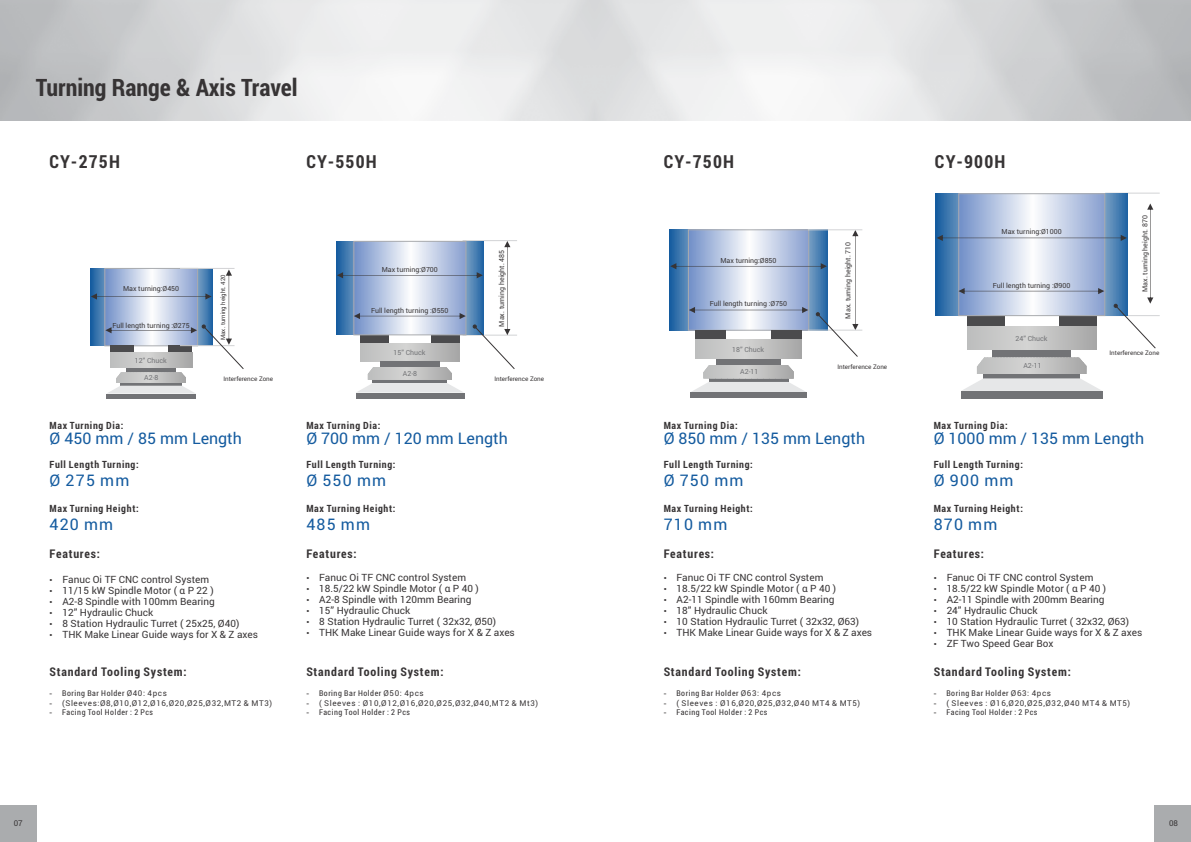
<style>
.page{position:relative;width:1191px;height:842px;background:#fff}
.page>*{position:absolute;margin:0;border:0;box-sizing:border-box;transform-origin:0 0}
.t1{font:700 24px "Roboto Condensed";color:#373435}
.t2{font:700 18px "Roboto Condensed";letter-spacing:.065em;color:#373435}
.t3{font:16px "Roboto";color:#145b9f}
.t4{font:700 12px "Roboto Condensed";letter-spacing:.065em;color:#373435}
.t5{font:10px "Roboto";color:#373435}
.t6{font:700 10px "Roboto Condensed";letter-spacing:.065em;color:#373435}
.t7{font:8px "Roboto Condensed";letter-spacing:.065em;color:#373435}
.t8{font:8px "Roboto";letter-spacing:.075em;color:#373435}
.t9{font:7px "Roboto";color:#373435}
.t10{font:7px "Roboto";color:#727376}
.t11{font:6.3px "Roboto";color:#373435}
.t12{font:6px "Roboto";color:#373435}
.s1{font-family:"Arial";font-size:8.5px}
.s2{font-family:"Arial"}
.s3{font-family:"Roboto"}
</style>
<div class="page">
<div style="left:0;top:805px;width:37px;height:37px;background:#aaacae"></div>
<div style="left:1154px;top:805px;width:37px;height:37px;background:#aaacae"></div>
<hr style="left:106px;top:394px;width:90px;height:4px;background:#727376">
<hr style="left:180px;top:268px;width:54px;height:1px;background:#d2d3d5">
<div style="left:356px;top:393px;width:108px;height:5px;background:#727376"></div>
<hr style="left:462px;top:240px;width:55px;height:1px;background:#d2d3d5">
<hr style="left:462px;top:335px;width:55px;height:1px;background:#d2d3d5">
<div style="left:716px;top:359px;width:64px;height:6px;background:#727376"></div>
<svg style="left:691px;top:365px;width:115px;height:27px"></svg>
<div style="left:690px;top:393px;width:117px;height:5px;background:#727376"></div>
<hr style="left:808px;top:230px;width:54px;height:1px;background:#d2d3d5">
<hr style="left:808px;top:330px;width:54px;height:1px;background:#d2d3d5">
<div style="left:992px;top:350px;width:78px;height:7px;background:#727376"></div>
<svg style="left:962px;top:357px;width:140px;height:34px"></svg>
<div style="left:961px;top:391px;width:141px;height:7px;background:#727376"></div>
<hr style="left:1105px;top:193px;width:54px;height:1px;background:#d2d3d5">
<hr style="left:1105px;top:315px;width:54px;height:1px;background:#d2d3d5">
<svg style="left:935px;top:194px;width:193px;height:122px"></svg>
<svg style="left:960px;top:196px;width:142px;height:7px"></svg>
<svg style="left:337px;top:241px;width:178px;height:152px"></svg>
<svg style="left:91px;top:269px;width:153px;height:125px"></svg>
<svg style="left:670px;top:230px;width:188px;height:129px"></svg>
<svg style="left:936px;top:203px;width:220px;height:147px"></svg>
<h1 class="t1" style="left:36px;top:71px;width:263px">Turning Range &amp; Axis Travel</h1>
<h2 class="t2" style="left:50px;top:149px;width:72px">CY-275H</h2>
<h2 class="t2" style="left:306px;top:149px;width:72px">CY-550H</h2>
<h2 class="t2" style="left:663px;top:149px;width:72px">CY-750H</h2>
<h2 class="t2" style="left:935px;top:149px;width:72px">CY-900H</h2>
<p class="t9" style="left:123px;top:284px;width:58px">Max turning:Ø450</p>
<p class="t9" style="left:112px;top:321px;width:79px">Full length turning :Ø275</p>
<p class="t10" style="left:135px;top:356px;width:33px">12” Chuck</p>
<p class="t10" style="left:144px;top:373px;width:16px">A2-8</p>
<p class="t12" style="left:219px;top:340px;width:67px;rotate:-90deg">Max. turning height. 420</p>
<p class="t9" style="left:382px;top:264px;width:58px">Max turning:Ø700</p>
<p class="t9" style="left:371px;top:305px;width:79px">Full length turning :Ø550</p>
<p class="t9" style="left:497px;top:326px;width:78px;rotate:-90deg">Max. turning height. 485</p>
<p class="t10" style="left:393px;top:348px;width:33px">15” Chuck</p>
<p class="t10" style="left:403px;top:369px;width:16px">A2-8</p>
<p class="t11" style="left:223px;top:375px;width:51px">Interference Zone</p>
<p class="t11" style="left:494px;top:375px;width:51px">Interference Zone</p>
<p class="t9" style="left:720px;top:256px;width:58px">Max turning:Ø850</p>
<p class="t9" style="left:709px;top:299px;width:79px">Full length turning :Ø750</p>
<p class="t10" style="left:732px;top:344px;width:33px">18” Chuck</p>
<p class="t10" style="left:740px;top:367px;width:20px">A2-11</p>
<p class="t9" style="left:843px;top:318px;width:78px;rotate:-90deg">Max. turning height. 710</p>
<p class="t11" style="left:837px;top:362px;width:51px">Interference Zone</p>
<p class="t9" style="left:1001px;top:226px;width:62px">Max turning:Ø1000</p>
<p class="t9" style="left:993px;top:280px;width:79px">Full length turning :Ø900</p>
<p class="t10" style="left:1015px;top:334px;width:33px">24” Chuck</p>
<p class="t10" style="left:1023px;top:361px;width:20px">A2-11</p>
<p class="t9" style="left:1140px;top:292px;width:78px;rotate:-90deg">Max. turning height. 870</p>
<p class="t11" style="left:1109px;top:349px;width:51px">Interference Zone</p>
<p class="t6" style="left:50px;top:419px;width:75px">Max Turning Dia:</p>
<h3 class="t3" style="left:50px;top:427px;width:194px">Ø 450 mm / 85 mm Length</h3>
<p class="t6" style="left:50px;top:457px;width:91px">Full Length Turning:</p>
<h3 class="t3" style="left:50px;top:469px;width:81px">Ø 275 mm</h3>
<p class="t6" style="left:50px;top:502px;width:91px">Max Turning Height:</p>
<h3 class="t3" style="left:50px;top:514px;width:65px">420 mm</h3>
<p class="t4" style="left:50px;top:546px;width:52px">Features:</p>
<p class="t5" style="left:50px;top:573px;width:161px"><span class="s1">•</span> Fanuc Oi TF CNC control System</p>
<p class="t5" style="left:50px;top:584px;width:166px"><span class="s1">•</span> 11/15 kW Spindle Motor ( α P 22 )</p>
<p class="t5" style="left:50px;top:595px;width:167px"><span class="s1">•</span> A2-8 Spindle with 100mm Bearing</p>
<p class="t5" style="left:50px;top:606px;width:105px"><span class="s1">•</span> 12” Hydraulic Chuck</p>
<p class="t5" style="left:50px;top:616px;width:191px"><span class="s1">•</span> 8 Station Hydraulic Turret ( 25x25, Ø40)</p>
<p class="t5" style="left:50px;top:627px;width:210px"><span class="s1">•</span> THK Make Linear Guide ways for X &amp; Z axes</p>
<p class="t4" style="left:50px;top:663px;width:139px">Standard Tooling System:</p>
<p class="t7" style="left:50px;top:688px;width:119px"><span class="s2">-</span> Boring Bar Holder <span class="s3">Ø40: 4pcs</span></p>
<p class="t8" style="left:50px;top:697px;width:224px"><span class="s2">-</span> (Sleeves:Ø8,Ø10,Ø12,Ø16,Ø20,Ø25,Ø32,MT2 &amp; MT3)</p>
<p class="t7" style="left:50px;top:707px;width:105px"><span class="s2">-</span> Facing Tool Holder : 2 Pcs</p>
<p class="t6" style="left:306px;top:419px;width:75px">Max Turning Dia:</p>
<h3 class="t3" style="left:306px;top:427px;width:203px">Ø 700 mm / 120 mm Length</h3>
<p class="t6" style="left:306px;top:457px;width:91px">Full Length Turning:</p>
<h3 class="t3" style="left:306px;top:469px;width:81px">Ø 550 mm</h3>
<p class="t6" style="left:306px;top:502px;width:91px">Max Turning Height:</p>
<h3 class="t3" style="left:306px;top:514px;width:65px">485 mm</h3>
<p class="t4" style="left:306px;top:546px;width:52px">Features:</p>
<p class="t5" style="left:306px;top:570px;width:161px"><span class="s1">•</span> Fanuc Oi TF CNC control System</p>
<p class="t5" style="left:306px;top:581px;width:174px"><span class="s1">•</span> 18.5/22 kW Spindle Motor ( α P 40 )</p>
<p class="t5" style="left:306px;top:592px;width:167px"><span class="s1">•</span> A2-8 Spindle with 120mm Bearing</p>
<p class="t5" style="left:306px;top:603px;width:105px"><span class="s1">•</span> 15” Hydraulic Chuck</p>
<p class="t5" style="left:306px;top:614px;width:191px"><span class="s1">•</span> 8 Station Hydraulic Turret ( 32x32, Ø50)</p>
<p class="t5" style="left:306px;top:625px;width:210px"><span class="s1">•</span> THK Make Linear Guide ways for X &amp; Z axes</p>
<p class="t4" style="left:306px;top:663px;width:139px">Standard Tooling System:</p>
<p class="t7" style="left:306px;top:688px;width:119px"><span class="s2">-</span> Boring Bar Holder <span class="s3">Ø50: 4pcs</span></p>
<p class="t8" style="left:306px;top:697px;width:233px"><span class="s2">-</span> ( Sleeves : Ø10,Ø12,Ø16,Ø20,Ø25,Ø32,Ø40,MT2 &amp; Mt3)</p>
<p class="t7" style="left:306px;top:707px;width:105px"><span class="s2">-</span> Facing Tool Holder : 2 Pcs</p>
<p class="t6" style="left:663px;top:419px;width:75px">Max Turning Dia:</p>
<h3 class="t3" style="left:663px;top:427px;width:203px">Ø 850 mm / 135 mm Length</h3>
<p class="t6" style="left:663px;top:457px;width:91px">Full Length Turning:</p>
<h3 class="t3" style="left:663px;top:469px;width:81px">Ø 750 mm</h3>
<p class="t6" style="left:663px;top:502px;width:91px">Max Turning Height:</p>
<h3 class="t3" style="left:663px;top:514px;width:65px">710 mm</h3>
<p class="t4" style="left:663px;top:546px;width:52px">Features:</p>
<p class="t5" style="left:663px;top:570px;width:161px"><span class="s1">•</span> Fanuc Oi TF CNC control System</p>
<p class="t5" style="left:663px;top:581px;width:174px"><span class="s1">•</span> 18.5/22 kW Spindle Motor ( α P 40 )</p>
<p class="t5" style="left:663px;top:592px;width:172px"><span class="s1">•</span> A2-11 Spindle with 160mm Bearing</p>
<p class="t5" style="left:663px;top:603px;width:105px"><span class="s1">•</span> 18” Hydraulic Chuck</p>
<p class="t5" style="left:663px;top:614px;width:197px"><span class="s1">•</span> 10 Station Hydraulic Turret ( 32x32, Ø63)</p>
<p class="t5" style="left:663px;top:625px;width:210px"><span class="s1">•</span> THK Make Linear Guide ways for X &amp; Z axes</p>
<p class="t4" style="left:663px;top:663px;width:139px">Standard Tooling System:</p>
<p class="t7" style="left:663px;top:688px;width:119px"><span class="s2">-</span> Boring Bar Holder <span class="s3">Ø63: 4pcs</span></p>
<p class="t8" style="left:663px;top:697px;width:198px"><span class="s2">-</span> ( Sleeves : Ø16,Ø20,Ø25,Ø32,Ø40 MT4 &amp; MT5)</p>
<p class="t7" style="left:663px;top:707px;width:105px"><span class="s2">-</span> Facing Tool Holder : 2 Pcs</p>
<p class="t6" style="left:933px;top:419px;width:75px">Max Turning Dia:</p>
<h3 class="t3" style="left:933px;top:427px;width:212px">Ø 1000 mm / 135 mm Length</h3>
<p class="t6" style="left:933px;top:457px;width:91px">Full Length Turning:</p>
<h3 class="t3" style="left:933px;top:469px;width:81px">Ø 900 mm</h3>
<p class="t6" style="left:933px;top:502px;width:91px">Max Turning Height:</p>
<h3 class="t3" style="left:933px;top:514px;width:65px">870 mm</h3>
<p class="t4" style="left:933px;top:546px;width:52px">Features:</p>
<p class="t5" style="left:933px;top:570px;width:161px"><span class="s1">•</span> Fanuc Oi TF CNC control System</p>
<p class="t5" style="left:933px;top:581px;width:174px"><span class="s1">•</span> 18.5/22 kW Spindle Motor ( α P 40 )</p>
<p class="t5" style="left:933px;top:592px;width:172px"><span class="s1">•</span> A2-11 Spindle with 200mm Bearing</p>
<p class="t5" style="left:933px;top:603px;width:105px"><span class="s1">•</span> 24” Hydraulic Chuck</p>
<p class="t5" style="left:933px;top:614px;width:197px"><span class="s1">•</span> 10 Station Hydraulic Turret ( 32x32, Ø63)</p>
<p class="t5" style="left:933px;top:625px;width:210px"><span class="s1">•</span> THK Make Linear Guide ways for X &amp; Z axes</p>
<p class="t5" style="left:933px;top:636px;width:121px"><span class="s1">•</span> ZF Two Speed Gear Box</p>
<p class="t4" style="left:933px;top:663px;width:139px">Standard Tooling System:</p>
<p class="t7" style="left:933px;top:688px;width:119px"><span class="s2">-</span> Boring Bar Holder <span class="s3">Ø63: 4pcs</span></p>
<p class="t8" style="left:933px;top:697px;width:198px"><span class="s2">-</span> ( Sleeves : Ø16,Ø20,Ø25,Ø32,Ø40 MT4 &amp; MT5)</p>
<p class="t7" style="left:933px;top:707px;width:105px"><span class="s2">-</span> Facing Tool Holder : 2 Pcs</p>
<p class="t8" style="left:14px;top:818px;width:11px">07</p>
<p class="t8" style="left:1169px;top:818px;width:11px">08</p>
</div>
